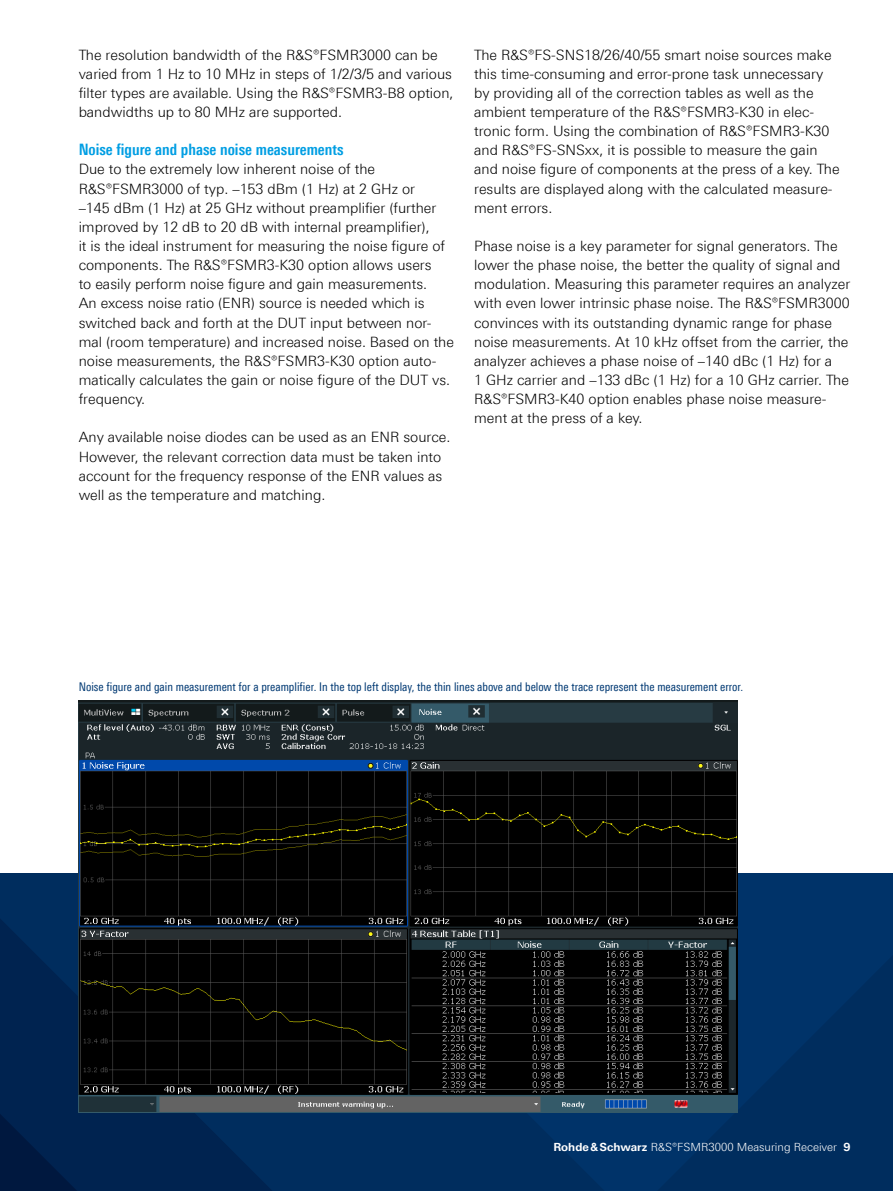
<style>
.page{position:relative;width:893px;height:1191px;background:#fff}
.page>*{position:absolute;margin:0;border:0;box-sizing:border-box;transform-origin:0 0}
.t1{font:700 15.75px "Linotype Univers 620 Cn";color:#009ee3}
.t2{font:300 14.25px/19.2px "Linotype Univers 330";color:#000}
.t3{font:12px "Linotype Univers 420 Cn";color:#003973}
.t4{font:300 11.25px "Linotype Univers 330";color:#fff}
.s1{font-family:"Linotype Univers 630";font-weight:700}
</style>
<div class="page">
<svg style="left:0;top:873px;width:287px;height:318px;fill:#002350"></svg>
<svg style="left:287px;top:873px;width:606px;height:318px;fill:#002d5e"></svg>
<img style="left:79px;top:700px;width:659px;height:412px">
<p class="t2" style="left:79px;top:45px;width:376px">The resolution bandwidth of the R&amp;S®FSMR3000 can be varied from 1 Hz to 10 MHz in steps of 1/2/3/5 and various filter types are available. Using the R&amp;S®FSMR3-B8 option, bandwidths up to 80 MHz are supported.</p>
<p class="t1" style="left:79px;top:140px;width:266px">Noise figure and phase noise measurements</p>
<p class="t2" style="left:79px;top:160px;width:377px">Due to the extremely low inherent noise of the R&amp;S®FSMR3000 of typ. –153 dBm (1 Hz) at 2 GHz or<br>–145 dBm (1 Hz) at 25 GHz without preamplifier (further improved by 12 dB to 20 dB with internal preamplifier),<br>it is the ideal instrument for measuring the noise figure of components. The R&amp;S®FSMR3-K30 option allows users<br>to easily perform noise figure and gain measurements.<br>An excess noise ratio (ENR) source is needed which is switched back and forth at the DUT input between nor&shy;mal (room temperature) and increased noise. Based on the noise measurements, the R&amp;S®FSMR3-K30 option auto&shy;matically calculates the gain or noise figure of the DUT vs. frequency.</p>
<p class="t2" style="left:79px;top:427px;width:373px">Any available noise diodes can be used as an ENR source.<br>However, the relevant correction data must be taken into account for the frequency response of the ENR values as well as the temperature and matching.</p>
<p class="t2" style="left:474px;top:45px;width:367px">The R&amp;S®FS-SNS18/26/40/55 smart noise sources make this time-consuming and error-prone task unnecessary by providing all of the correction tables as well as the ambient temperature of the R&amp;S®FSMR3-K30 in elec&shy;tronic form. Using the combination of R&amp;S®FSMR3-K30 and R&amp;S®FS‑SNSxx, it is possible to measure the gain and noise figure of components at the press of a key. The results are displayed along with the calculated measure&shy;ment errors.</p>
<p class="t2" style="left:474px;top:236px;width:378px">Phase noise is a key parameter for signal generators. The lower the phase noise, the better the quality of signal and modulation. Measuring this parameter requires an analyzer with even lower intrinsic phase noise. The R&amp;S®FSMR3000 convinces with its outstanding dynamic range for phase noise measurements. At 10 kHz offset from the carrier, the analyzer achieves a phase noise of –140 dBc (1 Hz) for a<br>1 GHz carrier and –133 dBc (1 Hz) for a 10 GHz carrier. The R&amp;S®FSMR3-K40 option enables phase noise measure&shy;ment at the press of a key.</p>
<p class="t3" style="left:79px;top:680px;width:666px">Noise figure and gain measurement for a preamplifier. In the top left display, the thin lines above and below the trace represent the measurement error.</p>
<p class="t4" style="left:553px;top:1140px;width:299px"><span class="s1">Rohde&amp;Schwarz</span> R&amp;S®FSMR3000 Measuring Receiver <span class="s1">9</span></p>
</div>
